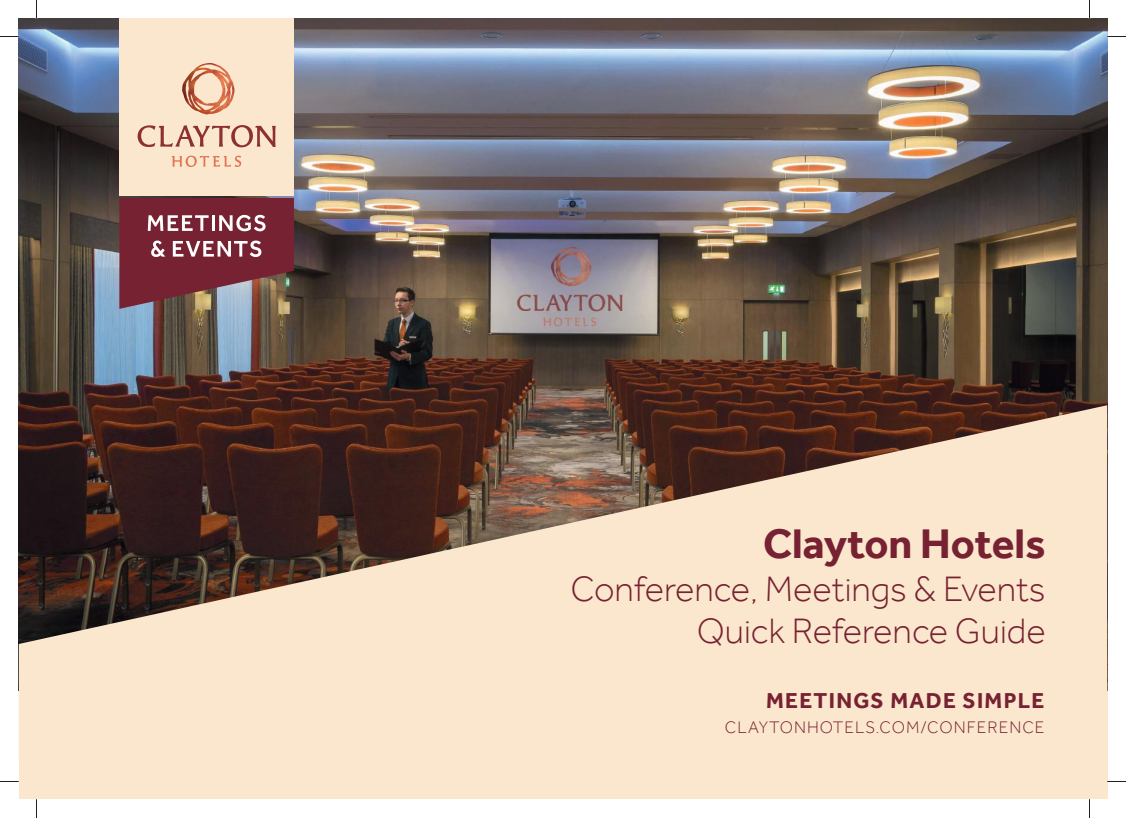
<style>
.page{position:relative;width:1126px;height:818px;background:#fff}
.page>*{position:absolute;margin:0;border:0;box-sizing:border-box;transform-origin:0 0}
.t1{font:700 42.5px "Effra";color:#772232}
.t2{font:300 36.25px/42.2px "Effra";color:#772232;text-align:right}
.t3{font:700 22.12px "Effra";letter-spacing:.06em;color:#772232}
.t4{font:300 17.12px "Effra";letter-spacing:.06em;color:#772232}
</style>
<div class="page">
<div style="left:19px;top:600px;width:1088px;height:198px;background:#fbe7ce"></div>
<img style="left:19px;top:19px;width:1088px;height:386px">
<svg style="left:119px;top:198px;width:175px;height:110px;background:#84424c"></svg>
<div style="left:120px;top:19px;width:174px;height:176px;background:#fbe7ce"></div>
<svg style="left:137px;top:125px;width:139px;height:22px"></svg>
<svg style="left:172px;top:155px;width:69px;height:12px"></svg>
<img style="left:182px;top:63px;width:27px;height:29px">
<svg style="left:19px;top:405px;width:1088px;height:239px"></svg>
<svg style="left:0;top:36px;width:19px;height:1px"></svg>
<svg style="left:1107px;top:36px;width:18px;height:1px"></svg>
<svg style="left:36px;top:0;width:1px;height:19px"></svg>
<svg style="left:36px;top:798px;width:1px;height:19px"></svg>
<svg style="left:1088px;top:0;width:2px;height:19px"></svg>
<svg style="left:1088px;top:798px;width:2px;height:19px"></svg>
<p class="t1" style="left:763px;top:518px;width:284px">Clayton Hotels</p>
<p class="t2" style="left:570px;top:567px;width:476px">Conference, Meetings &amp; Events<br>Quick Reference Guide</p>
<p class="t3" style="left:766px;top:686px;width:280px">MEETINGS MADE SIMPLE</p>
<p class="t4" style="left:724px;top:717px;width:321px">CLAYTONHOTELS.COM/CONFERENCE</p>
</div>
